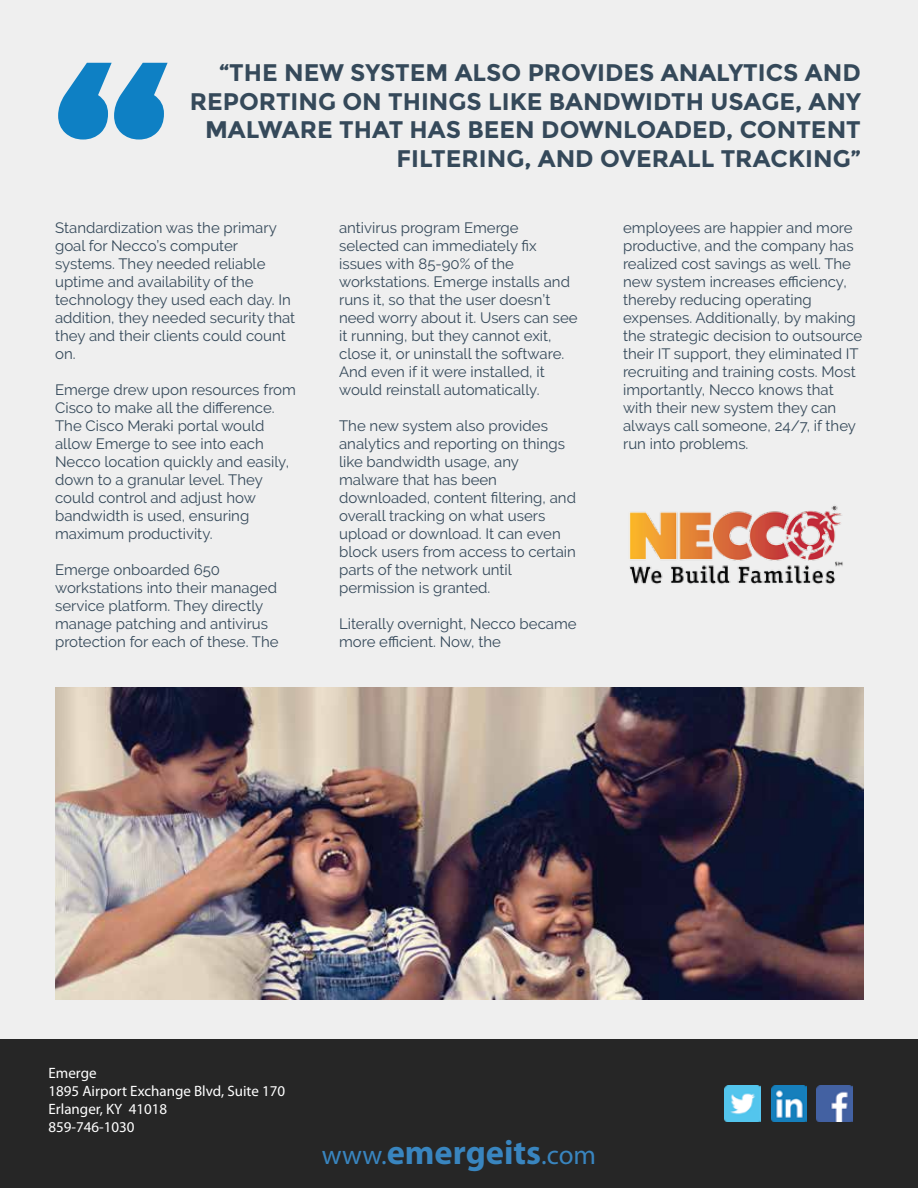
<style>
.page{position:relative;width:918px;height:1188px;background:#efefef}
.page>*{position:absolute;margin:0;border:0;box-sizing:border-box;transform-origin:0 0}
.t1{font:700 302.25px "Montserrat";color:#0e80c4}
.t2{font:700 34.5px "Myriad Pro";color:#3985bf}
.t3{font:700 24px/28.8px "Montserrat";color:#35495a;text-align:right}
.t4{font:15px/18px "Raleway";color:#35495a}
.t5{font:15px/18px "Myriad Pro";color:#fff}
.s1{font-weight:400;font-size:27px}
</style>
<div class="page">
<div style="left:0;top:1040px;width:918px;height:148px;background:#262626"></div>
<img style="left:725px;top:1086px;width:35px;height:35px">
<img style="left:816px;top:1086px;width:36px;height:35px">
<img style="left:771px;top:1086px;width:36px;height:35px">
<img style="left:55px;top:687px;width:808px;height:312px">
<img style="left:629px;top:505px;width:214px;height:79px">
<h1 class="t1" style="left:47px;top:-11px;width:130px">“</h1>
<h3 class="t3" style="left:190px;top:58px;width:673px">“THE NEW SYSTEM ALSO PROVIDES ANALYTICS AND REPORTING ON THINGS LIKE BANDWIDTH USAGE, ANY MALWARE THAT HAS BEEN DOWNLOADED, CONTENT FILTERING, AND OVERALL TRACKING”</h3>
<p class="t4" style="left:55px;top:219px;width:242px">Standardization was the primary goal for Necco’s computer systems. They needed reliable uptime and availability of the technology they used each day. In addition, they needed security that they and their clients could count on.</p>
<p class="t4" style="left:55px;top:381px;width:242px">Emerge drew upon resources from<br>Cisco to make all the difference.<br>The Cisco Meraki portal would allow Emerge to see into each<br>Necco location quickly and easily, down to a granular level. They could control and adjust how bandwidth is used, ensuring maximum productivity.</p>
<p class="t4" style="left:55px;top:561px;width:225px">Emerge onboarded 650 workstations into their managed service platform. They directly manage patching and antivirus protection for each of these. The</p>
<p class="t4" style="left:339px;top:219px;width:240px">antivirus program Emerge selected can immediately fix issues with 85-90% of the workstations. Emerge installs and runs it, so that the user doesn’t need worry about it. Users can see it running, but they cannot exit, close it, or uninstall the software.<br>And even if it were installed, it would reinstall automatically.</p>
<p class="t4" style="left:339px;top:417px;width:238px">The new system also provides analytics and reporting on things like bandwidth usage, any malware that has been downloaded, content filtering, and overall tracking on what users upload or download. It can even block users from access to certain parts of the network until permission is granted.</p>
<p class="t4" style="left:339px;top:615px;width:239px">Literally overnight, Necco became more efficient. Now, the</p>
<p class="t4" style="left:623px;top:219px;width:241px">employees are happier and more productive, and the company has realized cost savings as well. The new system increases efficiency, thereby reducing operating expenses. Additionally, by making the strategic decision to outsource their IT support, they eliminated IT recruiting and training costs. Most importantly, Necco knows that with their new system they can always call someone, 24/7, if they run into problems.</p>
<p class="t5" style="left:49px;top:1064px;width:238px">Emerge<br>1895 Airport Exchange Blvd, Suite 170<br>Erlanger, KY 41018<br>859-746-1030</p>
<h2 class="t2" style="left:322px;top:1133px;width:276px"><span class="s1">www.</span>emergeits<span class="s1">.com</span></h2>
</div>
